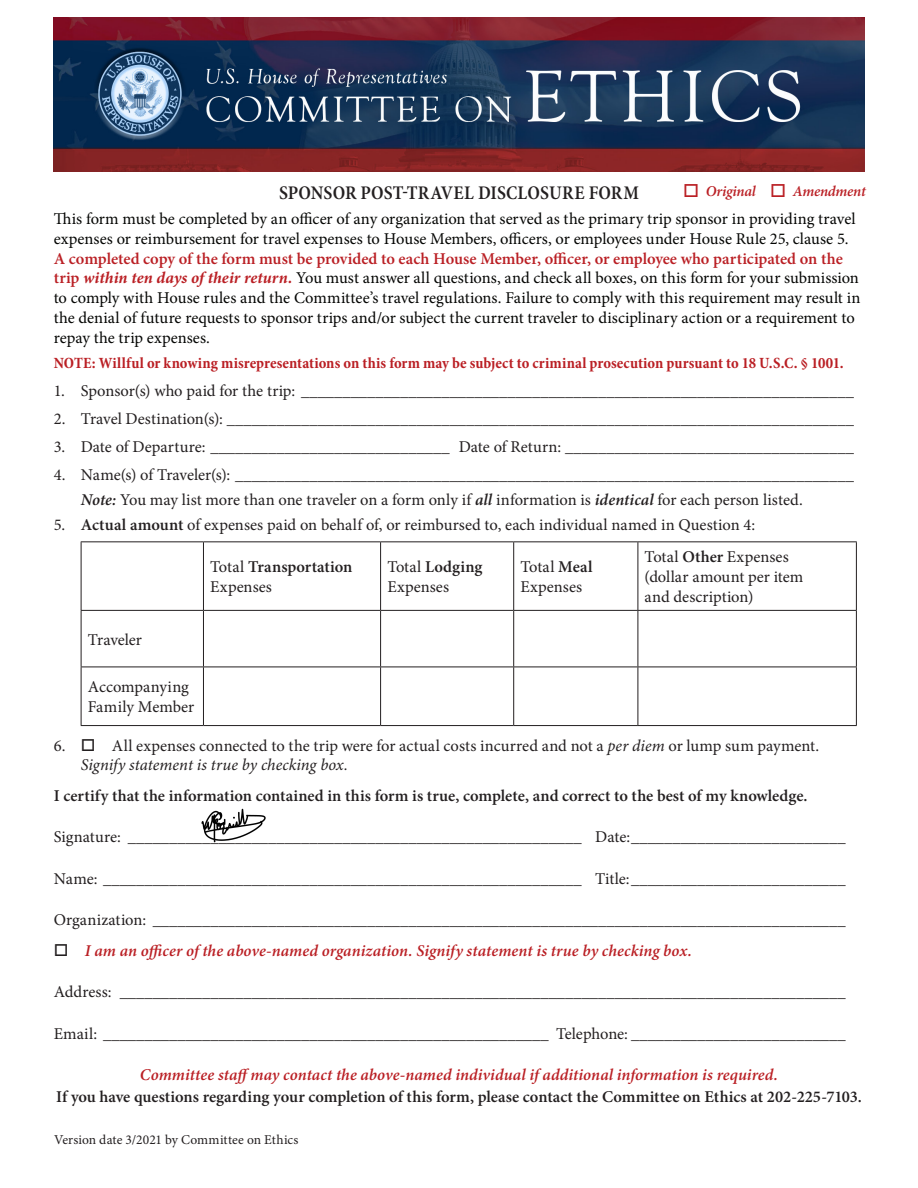
<style>
.page{position:relative;width:918px;height:1188px;background:#fff}
.page>*{position:absolute;margin:0;border:0;box-sizing:border-box;transform-origin:0 0}
._1_0_Small_Header{font:600 condensed 19.5px "Minion Pro";letter-spacing:.005em;color:#231f20}
._4_0_Body_Text{font:16.5px/19.8px "Minion Pro";color:#231f20}
._4_0_Body_Text-2{font:16.5px/19.8px "Minion Pro";color:#040503}
._4_0_Body_Text-3{font:600 16.5px/19.8px "Minion Pro";color:#231f20}
._4_0_Body_Text-4{font:italic 600 16.5px "Minion Pro";letter-spacing:.005em;color:#ba1f24}
._4_0_Body_Text-5{font:700 condensed 15.75px "Minion Pro";letter-spacing:.005em;color:#ba1f24}
._4_0_Body_Text-6{font:italic 600 15px "Minion Pro";letter-spacing:-.015em;color:#ba1f24}
.t1{font:13.5px "Minion Pro";letter-spacing:.005em;color:#231f20}
.s1{font-weight:600;color:#ba1f24}
.s2{font-weight:700;font-style:italic;color:#ba1f24}
.s3{font-weight:600;font-style:italic}
.s4{font-weight:600}
.s5{font-weight:400}
.s6{font-style:italic}
.s7{color:#231f20}
</style>
<div class="page">
<img style="left:53px;top:18px;width:812px;height:153px">
<hr style="left:81px;top:541px;width:122px;height:1px;background:#231f20">
<hr style="left:81px;top:542px;width:1px;height:68px;background:#231f20">
<hr style="left:203px;top:541px;width:178px;height:1px;background:#231f20">
<hr style="left:203px;top:542px;width:1px;height:68px;background:#231f20">
<hr style="left:381px;top:541px;width:133px;height:1px;background:#231f20">
<hr style="left:380px;top:542px;width:1px;height:68px;background:#231f20">
<hr style="left:514px;top:541px;width:124px;height:1px;background:#231f20">
<hr style="left:513px;top:542px;width:1px;height:68px;background:#231f20">
<hr style="left:638px;top:541px;width:219px;height:1px;background:#231f20">
<hr style="left:638px;top:542px;width:1px;height:68px;background:#231f20">
<hr style="left:856px;top:542px;width:1px;height:68px;background:#231f20">
<hr style="left:81px;top:610px;width:122px;height:1px;background:#231f20">
<hr style="left:81px;top:611px;width:1px;height:56px;background:#231f20">
<hr style="left:203px;top:610px;width:178px;height:1px;background:#231f20">
<hr style="left:203px;top:611px;width:1px;height:56px;background:#231f20">
<hr style="left:381px;top:610px;width:133px;height:1px;background:#231f20">
<hr style="left:380px;top:611px;width:1px;height:56px;background:#231f20">
<hr style="left:514px;top:610px;width:124px;height:1px;background:#231f20">
<hr style="left:513px;top:611px;width:1px;height:56px;background:#231f20">
<hr style="left:638px;top:610px;width:219px;height:1px;background:#231f20">
<hr style="left:638px;top:611px;width:1px;height:56px;background:#231f20">
<hr style="left:856px;top:611px;width:1px;height:56px;background:#231f20">
<hr style="left:81px;top:667px;width:122px;height:1px;background:#231f20">
<hr style="left:81px;top:667px;width:1px;height:58px;background:#231f20">
<hr style="left:203px;top:667px;width:178px;height:1px;background:#231f20">
<hr style="left:203px;top:667px;width:1px;height:58px;background:#231f20">
<hr style="left:381px;top:667px;width:133px;height:1px;background:#231f20">
<hr style="left:380px;top:667px;width:1px;height:58px;background:#231f20">
<hr style="left:514px;top:667px;width:124px;height:1px;background:#231f20">
<hr style="left:513px;top:667px;width:1px;height:58px;background:#231f20">
<hr style="left:638px;top:667px;width:219px;height:1px;background:#231f20">
<hr style="left:638px;top:667px;width:1px;height:58px;background:#231f20">
<hr style="left:856px;top:667px;width:1px;height:58px;background:#231f20">
<hr style="left:81px;top:725px;width:122px;height:1px;background:#231f20">
<hr style="left:203px;top:725px;width:178px;height:1px;background:#231f20">
<hr style="left:381px;top:725px;width:133px;height:1px;background:#231f20">
<hr style="left:514px;top:725px;width:124px;height:1px;background:#231f20">
<hr style="left:638px;top:725px;width:219px;height:1px;background:#231f20">
<img style="left:201px;top:808px;width:65px;height:35px">
<p class="_4_0_Body_Text-6" style="left:683px;top:182px;width:184px">□ Original □ Amendment</p>
<p class="_1_0_Small_Header" style="left:279px;top:181px;width:361px">SPONSOR POST-TRAVEL DISCLOSURE FORM</p>
<p class="_4_0_Body_Text-2" style="left:54px;top:209px;width:808px">This form must be completed by an officer of any organization that served as the primary trip sponsor in providing travel expenses or reimbursement for travel expenses to House Members, officers, or employees under House Rule 25, clause 5.<br><span class="s1">A completed copy of the form must be provided to each House Member, officer, or employee who participated on the trip</span> <span class="s2">within ten days of their return.</span> You must answer all questions, and check all boxes, on this form for your submission to comply with House rules and the Committee’s travel regulations. Failure to comply with this requirement may result in the denial of future requests to sponsor trips and/or subject the current traveler to disciplinary action or a requirement to repay the trip expenses.</p>
<p class="_4_0_Body_Text-5" style="left:54px;top:352px;width:791px">NOTE: Willful or knowing misrepresentations on this form may be subject to criminal prosecution pursuant to 18 U.S.C. § 1001.</p>
<p class="_4_0_Body_Text" style="left:54px;top:381px;width:802px">1. Sponsor(s) who paid for the trip: ___________________________________________________________________</p>
<p class="_4_0_Body_Text" style="left:54px;top:409px;width:802px">2. Travel Destination(s): ____________________________________________________________________________</p>
<p class="_4_0_Body_Text" style="left:54px;top:437px;width:802px">3. Date of Departure: _____________________________ Date of Return: ___________________________________</p>
<p class="_4_0_Body_Text" style="left:54px;top:465px;width:802px">4. Name(s) of Traveler(s): ___________________________________________________________________________</p>
<p class="_4_0_Body_Text" style="left:81px;top:490px;width:724px"><span class="s3">Note:</span> You may list more than one traveler on a form only if <span class="s3">all</span> information is <span class="s3">identical</span> for each person listed.</p>
<p class="_4_0_Body_Text" style="left:54px;top:515px;width:703px">5. <span class="s4">Actual amount</span> of expenses paid on behalf of, or reimbursed to, each individual named in Question 4:</p>
<p class="_4_0_Body_Text-3" style="left:210px;top:557px;width:144px"><span class="s5">Total</span> Transportation<br><span class="s5">Expenses</span></p>
<p class="_4_0_Body_Text" style="left:387px;top:557px;width:97px">Total <span class="s4">Lodging<br></span>Expenses</p>
<p class="_4_0_Body_Text" style="left:520px;top:557px;width:74px">Total <span class="s4">Meal<br></span>Expenses</p>
<p class="_4_0_Body_Text" style="left:645px;top:547px;width:160px">Total <span class="s4">Other</span> Expenses (dollar amount per item and description)</p>
<p class="_4_0_Body_Text" style="left:88px;top:630px;width:56px">Traveler</p>
<p class="_4_0_Body_Text" style="left:88px;top:677px;width:108px">Accompanying<br>Family Member</p>
<p class="_4_0_Body_Text" style="left:81px;top:735px;width:740px;text-indent:-27px">6. □ All expenses connected to the trip were for actual costs incurred and not a <span class="s6">per diem</span> or lump sum payment.<br><span class="s6">Signify statement is true by checking box.</span></p>
<p class="_4_0_Body_Text-3" style="left:54px;top:786px;width:755px">I certify that the information contained in this form is true, complete, and correct to the best of my knowledge.</p>
<p class="_4_0_Body_Text" style="left:54px;top:827px;width:793px">Signature: _______________________________________________________ Date:__________________________</p>
<p class="_4_0_Body_Text" style="left:54px;top:869px;width:794px">Name: __________________________________________________________ Title:__________________________</p>
<p class="_4_0_Body_Text" style="left:54px;top:910px;width:793px">Organization: ____________________________________________________________________________________</p>
<p class="_4_0_Body_Text-4" style="left:54px;top:941px;width:640px"><span class="s7">□</span> I am an officer of the above-named organization. Signify statement is true by checking box.</p>
<p class="_4_0_Body_Text" style="left:54px;top:982px;width:794px">Address: ________________________________________________________________________________________</p>
<p class="_4_0_Body_Text" style="left:54px;top:1023px;width:793px">Email: ______________________________________________________ Telephone: __________________________</p>
<p class="_4_0_Body_Text-4" style="left:140px;top:1065px;width:640px">Committee staff may contact the above-named individual if additional information is required.</p>
<p class="_4_0_Body_Text-3" style="left:56px;top:1087px;width:807px">If you have questions regarding your completion of this form, please contact the Committee on Ethics at 202-225-7103.</p>
<p class="t1" style="left:54px;top:1130px;width:246px">Version date 3/2021 by Committee on Ethics</p>
</div>
